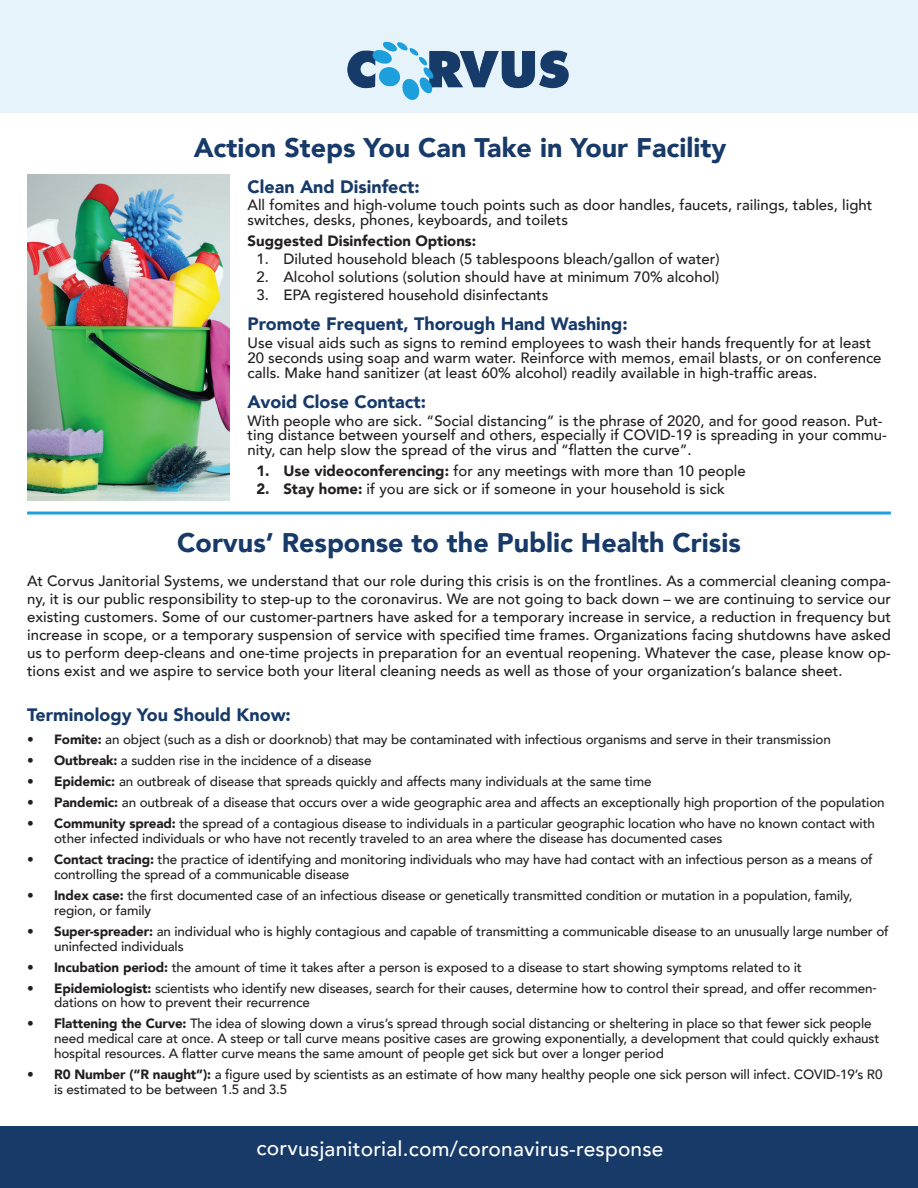
<style>
.page{position:relative;width:918px;height:1188px;background:#fff}
.page>*{position:absolute;margin:0;border:0;box-sizing:border-box;transform-origin:0 0}
.t1{font:900 26.85px "Avenir";color:#173a69}
.t2{font:500 20.85px "Avenir";letter-spacing:.01em;color:#fff}
.t3{font:900 18px "Avenir";color:#173a69}
.t4{font:500 15px/15px "Avenir";color:#231f20}
.t5{font:900 15px "Avenir";color:#231f20}
.t6{font:500 13.5px/15px "Avenir";letter-spacing:-.01em;color:#231f20}
.s1{font-weight:900}
</style>
<div class="page">
<div style="left:0;top:0;width:918px;height:112px;background:#e6f3fb"></div>
<img style="left:347px;top:41px;width:222px;height:59px">
<div style="left:0;top:1127px;width:918px;height:61px;background:#173a69"></div>
<hr style="left:27px;top:512px;width:864px;height:3px;background:#1c9fda">
<img style="left:27px;top:175px;width:203px;height:325px">
<h1 class="t1" style="left:194px;top:136px;width:534px">Action Steps You Can Take in Your Facility</h1>
<h3 class="t3" style="left:248px;top:179px;width:174px">Clean And Disinfect:</h3>
<p class="t4" style="left:248px;top:199px;width:626px">All fomites and high-volume touch points such as door handles, faucets, railings, tables, light switches, desks, phones, keyboards, and toilets</p>
<p class="t5" style="left:248px;top:235px;width:230px">Suggested Disinfection Options:</p>
<p class="t4" style="left:256px;top:253px;width:465px">1. Diluted household bleach (5 tablespoons bleach/gallon of water)</p>
<p class="t4" style="left:256px;top:271px;width:464px">2. Alcohol solutions (solution should have at minimum 70% alcohol)</p>
<p class="t4" style="left:256px;top:289px;width:294px">3. EPA registered household disinfectants</p>
<h3 class="t3" style="left:248px;top:316px;width:382px">Promote Frequent, Thorough Hand Washing:</h3>
<p class="t4" style="left:248px;top:334px;width:636px">Use visual aids such as signs to remind employees to wash their hands frequently for at least<br>20 seconds using soap and warm water. Reinforce with memos, email blasts, or on conference calls. Make hand sanitizer (at least 60% alcohol) readily available in high-traffic areas.</p>
<h3 class="t3" style="left:248px;top:394px;width:180px">Avoid Close Contact:</h3>
<p class="t4" style="left:248px;top:412px;width:641px">With people who are sick. “Social distancing” is the phrase of 2020, and for good reason. Put&shy;ting distance between yourself and others, especially if COVID-19 is spreading in your commu&shy;nity, can help slow the spread of the virus and “flatten the curve”.</p>
<p class="t4" style="left:256px;top:465px;width:491px"><span class="s1">1. Use videoconferencing:</span> for any meetings with more than 10 people</p>
<p class="t4" style="left:256px;top:481px;width:470px"><span class="s1">2. Stay home:</span> if you are sick or if someone in your household is sick</p>
<h1 class="t1" style="left:177px;top:531px;width:565px">Corvus’ Response to the Public Health Crisis</h1>
<p class="t4" style="left:27px;top:573px;width:865px;line-height:18px;text-align:justify">At Corvus Janitorial Systems, we understand that our role during this crisis is on the frontlines. As a commercial cleaning compa&shy;ny, it is our public responsibility to step-up to the coronavirus. We are not going to back down – we are continuing to service our existing customers. Some of our customer-partners have asked for a temporary increase in service, a reduction in frequency but increase in scope, or a temporary suspension of service with specified time frames. Organizations facing shutdowns have asked us to perform deep-cleans and one-time projects in preparation for an eventual reopening. Whatever the case, please know op&shy;tions exist and we aspire to service both your literal cleaning needs as well as those of your organization’s balance sheet.</p>
<h3 class="t3" style="left:27px;top:707px;width:265px">Terminology You Should Know:</h3>
<p class="t6" style="left:27px;top:732px;width:805px"><span class="s1">• Fomite:</span> an object (such as a dish or doorknob) that may be contaminated with infectious organisms and serve in their transmission</p>
<p class="t6" style="left:27px;top:755px;width:346px"><span class="s1">• Outbreak:</span> a sudden rise in the incidence of a disease</p>
<p class="t6" style="left:27px;top:773px;width:626px"><span class="s1">• Epidemic:</span> an outbreak of disease that spreads quickly and affects many individuals at the same time</p>
<p class="t6" style="left:27px;top:794px;width:859px"><span class="s1">• Pandemic:</span> an outbreak of a disease that occurs over a wide geographic area and affects an exceptionally high proportion of the population</p>
<p class="t6" style="left:54px;top:815px;width:822px;text-indent:-27px"><span class="s1">• Community spread:</span> the spread of a contagious disease to individuals in a particular geographic location who have no known contact with other infected individuals or who have not recently traveled to an area where the disease has documented cases</p>
<p class="t6" style="left:54px;top:853px;width:820px;text-indent:-27px"><span class="s1">• Contact tracing:</span> the practice of identifying and monitoring individuals who may have had contact with an infectious person as a means of controlling the spread of a communicable disease</p>
<p class="t6" style="left:54px;top:887px;width:800px;text-indent:-27px"><span class="s1">• Index case:</span> the first documented case of an infectious disease or genetically transmitted condition or mutation in a population, family, region, or family</p>
<p class="t6" style="left:54px;top:925px;width:836px;text-indent:-27px"><span class="s1">• Super-spreader:</span> an individual who is highly contagious and capable of transmitting a communicable disease to an unusually large number of uninfected individuals</p>
<p class="t6" style="left:27px;top:959px;width:776px"><span class="s1">• Incubation period:</span> the amount of time it takes after a person is exposed to a disease to start showing symptoms related to it</p>
<p class="t6" style="left:54px;top:982px;width:824px;text-indent:-27px"><span class="s1">• Epidemiologist:</span> scientists who identify new diseases, search for their causes, determine how to control their spread, and offer recommen&shy;dations on how to prevent their recurrence</p>
<p class="t6" style="left:54px;top:1015px;width:827px;text-indent:-27px"><span class="s1">• Flattening the Curve:</span> The idea of slowing down a virus’s spread through social distancing or sheltering in place so that fewer sick people need medical care at once. A steep or tall curve means positive cases are growing exponentially, a development that could quickly exhaust hospital resources. A flatter curve means the same amount of people get sick but over a longer period</p>
<p class="t6" style="left:54px;top:1066px;width:830px;text-indent:-27px"><span class="s1">• R0 Number (“R naught”):</span> a figure used by scientists as an estimate of how many healthy people one sick person will infect. COVID-19’s R0 is estimated to be between 1.5 and 3.5</p>
<h2 class="t2" style="left:257px;top:1140px;width:409px">corvusjanitorial.com/coronavirus-response</h2>
</div>
